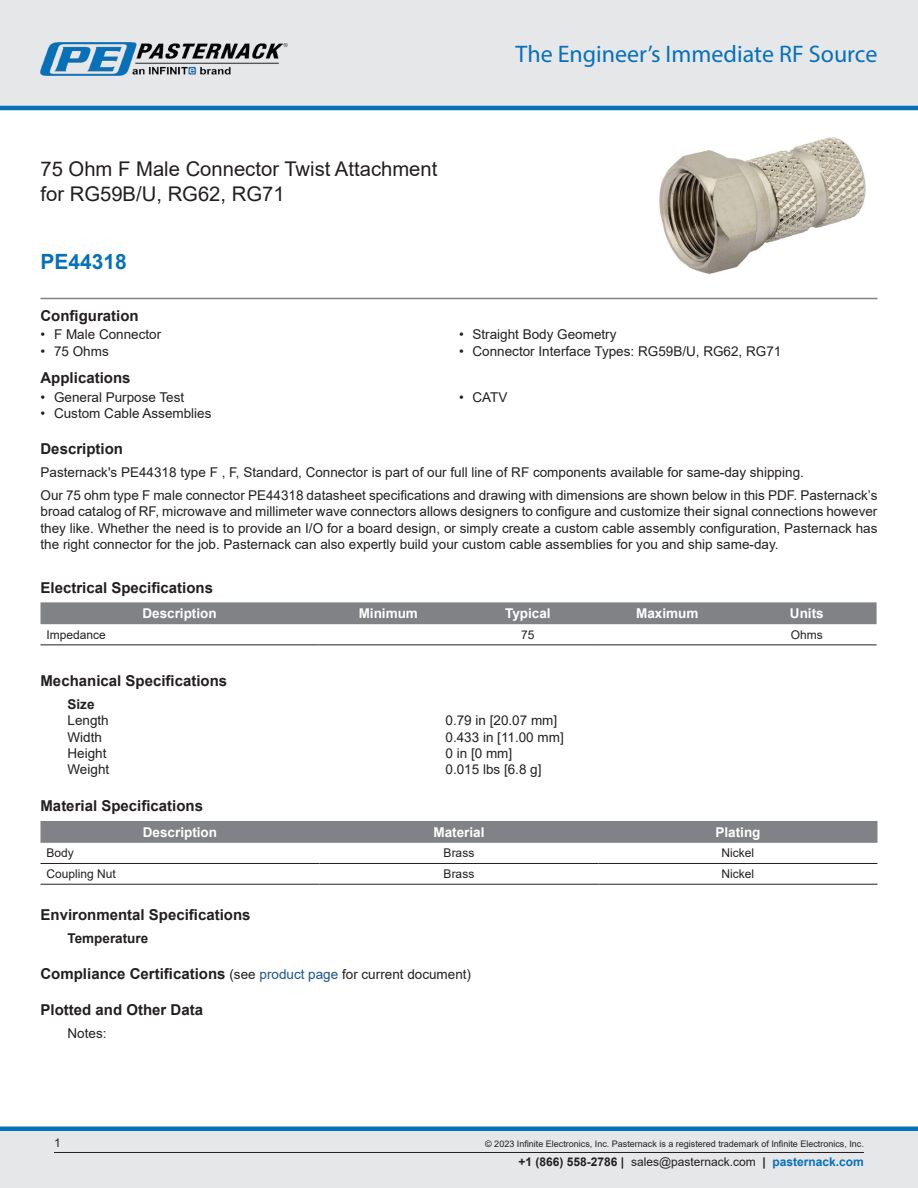
<style>
.page{position:relative;width:918px;height:1188px;background:#fff}
.page>*{position:absolute;margin:0;border:0;box-sizing:border-box;transform-origin:0 0}
.t1{font:24px "Myriad Pro";color:#0671b9}
.Branded_Part_No{font:700 21px "Arial";color:#0671b9}
.Web_Description_Para{font:20.25px/24.3px "Arial";color:#231f20}
.Head1{font:700 15px "Arial";color:#231f20}
.Head1_for_Compliance{font:700 15px "Arial";color:#231f20}
.MarketingDescription{font:13.5px/16.2px "Arial";color:#231f20;text-align:justify}
.Specs_Para{font:13.5px "Arial";color:#231f20}
.Table_Header{font:700 13.5px "Arial";color:#fff}
.Head2_after_Head1{font:700 13.5px "Arial";color:#231f20}
.Specs_Notes_Para{font:13.5px "Arial";color:#231f20}
.Table_Body_Left{font:12px "Arial";color:#231f20}
.Table_Body{font:12px "Arial";color:#231f20}
.Copyright_disclaimer{font:9px "Arial";color:#231f20}
.s1{font-weight:400;font-size:13.5px}
.s2{font-weight:400;font-size:13.5px;color:#1a5392}
.s3{font-weight:700}
.s4{font-weight:700;color:#0671b9}
</style>
<div class="page">
<div style="left:0;top:0;width:918px;height:108px;background:#e6e7e9"></div>
<hr style="left:0;top:106px;width:918px;height:4px;background:#0671b9">
<img style="left:40px;top:42px;width:248px;height:34px">
<div style="left:0;top:1131px;width:918px;height:57px;background:#e6e7e9"></div>
<div style="left:0;top:1126px;width:918px;height:5px;background:#0671b9"></div>
<hr style="left:54px;top:1152px;width:810px;height:1px;background:#231f20">
<hr style="left:40px;top:298px;width:838px;height:1px;background:#808285">
<img style="left:659px;top:137px;width:207px;height:137px">
<div style="left:40px;top:602px;width:837px;height:22px;background:#808285"></div>
<hr style="left:40px;top:645px;width:279px;height:1px;background:#231f20">
<hr style="left:319px;top:645px;width:139px;height:1px;background:#231f20">
<hr style="left:458px;top:645px;width:140px;height:1px;background:#231f20">
<hr style="left:598px;top:645px;width:139px;height:1px;background:#231f20">
<hr style="left:737px;top:645px;width:140px;height:1px;background:#231f20">
<div style="left:40px;top:821px;width:838px;height:22px;background:#808285"></div>
<hr style="left:40px;top:863px;width:280px;height:1px;background:#231f20">
<hr style="left:320px;top:863px;width:278px;height:1px;background:#231f20">
<hr style="left:598px;top:863px;width:280px;height:1px;background:#231f20">
<hr style="left:40px;top:884px;width:280px;height:1px;background:#231f20">
<hr style="left:320px;top:884px;width:278px;height:1px;background:#231f20">
<hr style="left:598px;top:884px;width:280px;height:1px;background:#231f20">
<h1 class="t1" style="left:516px;top:39px;width:363px">The Engineer’s Immediate RF Source</h1>
<h1 class="Web_Description_Para" style="left:40px;top:157px;width:398px">75 Ohm F Male Connector Twist Attachment for RG59B/U, RG62, RG71</h1>
<p class="Branded_Part_No" style="left:40px;top:247px;width:88px">PE44318</p>
<p class="Head1" style="left:40px;top:306px;width:100px">Configuration</p>
<p class="MarketingDescription" style="left:40px;top:327px;width:122px">• F Male Connector</p>
<p class="MarketingDescription" style="left:40px;top:343px;width:70px">• 75 Ohms</p>
<p class="Head1" style="left:40px;top:367px;width:92px">Applications</p>
<p class="MarketingDescription" style="left:40px;top:389px;width:145px">• General Purpose Test</p>
<p class="MarketingDescription" style="left:40px;top:405px;width:173px">• Custom Cable Assemblies</p>
<p class="MarketingDescription" style="left:459px;top:327px;width:159px">• Straight Body Geometry</p>
<p class="MarketingDescription" style="left:459px;top:343px;width:324px">• Connector Interface Types: RG59B/U, RG62, RG71</p>
<p class="MarketingDescription" style="left:459px;top:389px;width:50px">• CATV</p>
<p class="Head1" style="left:40px;top:438px;width:84px">Description</p>
<p class="MarketingDescription" style="left:40px;top:464px;width:765px">Pasternack's PE44318 type F , F, Standard, Connector is part of our full line of RF components available for same-day shipping.</p>
<p class="MarketingDescription" style="left:40px;top:487px;width:838px">Our 75 ohm type F male connector PE44318 datasheet specifications and drawing with dimensions are shown below in this PDF. Pasternack’s broad catalog of RF, microwave and millimeter wave connectors allows designers to configure and customize their signal connections however they like. Whether the need is to provide an I/O for a board design, or simply create a custom cable assembly configuration, Pasternack has the right connector for the job. Pasternack can also expertly build your custom cable assemblies for you and ship same-day.</p>
<p class="Head1" style="left:40px;top:577px;width:174px">Electrical Specifications</p>
<p class="Table_Header" style="left:142px;top:604px;width:76px">Description</p>
<p class="Table_Header" style="left:359px;top:604px;width:61px">Minimum</p>
<p class="Table_Header" style="left:505px;top:604px;width:47px">Typical</p>
<p class="Table_Header" style="left:636px;top:604px;width:64px">Maximum</p>
<p class="Table_Header" style="left:790px;top:604px;width:35px">Units</p>
<p class="Table_Body_Left" style="left:46px;top:626px;width:61px">Impedance</p>
<p class="Table_Body" style="left:521px;top:626px;width:15px">75</p>
<p class="Table_Body" style="left:791px;top:626px;width:34px">Ohms</p>
<p class="Head1" style="left:40px;top:671px;width:188px">Mechanical Specifications</p>
<p class="Head2_after_Head1" style="left:68px;top:695px;width:29px">Size</p>
<p class="Specs_Para" style="left:68px;top:711px;width:43px">Length</p>
<p class="Specs_Para" style="left:446px;top:711px;width:113px">0.79 in [20.07 mm]</p>
<p class="Specs_Para" style="left:68px;top:728px;width:36px">Width</p>
<p class="Specs_Para" style="left:446px;top:728px;width:120px">0.433 in [11.00 mm]</p>
<p class="Specs_Para" style="left:68px;top:744px;width:41px">Height</p>
<p class="Specs_Para" style="left:446px;top:744px;width:68px">0 in [0 mm]</p>
<p class="Specs_Para" style="left:68px;top:760px;width:43px">Weight</p>
<p class="Specs_Para" style="left:446px;top:760px;width:98px">0.015 lbs [6.8 g]</p>
<p class="Head1" style="left:40px;top:795px;width:164px">Material Specifications</p>
<p class="Table_Header" style="left:143px;top:823px;width:76px">Description</p>
<p class="Table_Header" style="left:433px;top:823px;width:53px">Material</p>
<p class="Table_Header" style="left:715px;top:823px;width:47px">Plating</p>
<p class="Table_Body_Left" style="left:46px;top:845px;width:29px">Body</p>
<p class="Table_Body" style="left:444px;top:845px;width:32px">Brass</p>
<p class="Table_Body" style="left:722px;top:845px;width:34px">Nickel</p>
<p class="Table_Body_Left" style="left:46px;top:866px;width:71px">Coupling Nut</p>
<p class="Table_Body" style="left:444px;top:866px;width:32px">Brass</p>
<p class="Table_Body" style="left:722px;top:866px;width:34px">Nickel</p>
<p class="Head1" style="left:40px;top:904px;width:212px">Environmental Specifications</p>
<p class="Head2_after_Head1" style="left:68px;top:929px;width:82px">Temperature</p>
<p class="Head1_for_Compliance" style="left:40px;top:963px;width:432px">Compliance Certifications <span class="s1">(see</span> <span class="s2">product page</span> <span class="s1">for current document)</span></p>
<p class="Head1_for_Compliance" style="left:40px;top:999px;width:164px">Plotted and Other Data</p>
<p class="Specs_Notes_Para" style="left:68px;top:1024px;width:41px">Notes:</p>
<p class="Table_Body_Left" style="left:54px;top:1135px;width:8px">1</p>
<p class="Copyright_disclaimer" style="left:485px;top:1138px;width:380px">© 2023 Infinite Electronics, Inc. Pasternack is a registered trademark of Infinite Electronics, Inc.</p>
<p class="Table_Body_Left" style="left:519px;top:1153px;width:347px"><span class="s3">+1 (866) 558-2786 |</span> sales@pasternack.com <span class="s3">|</span> <span class="s4">pasternack.com</span></p>
</div>
